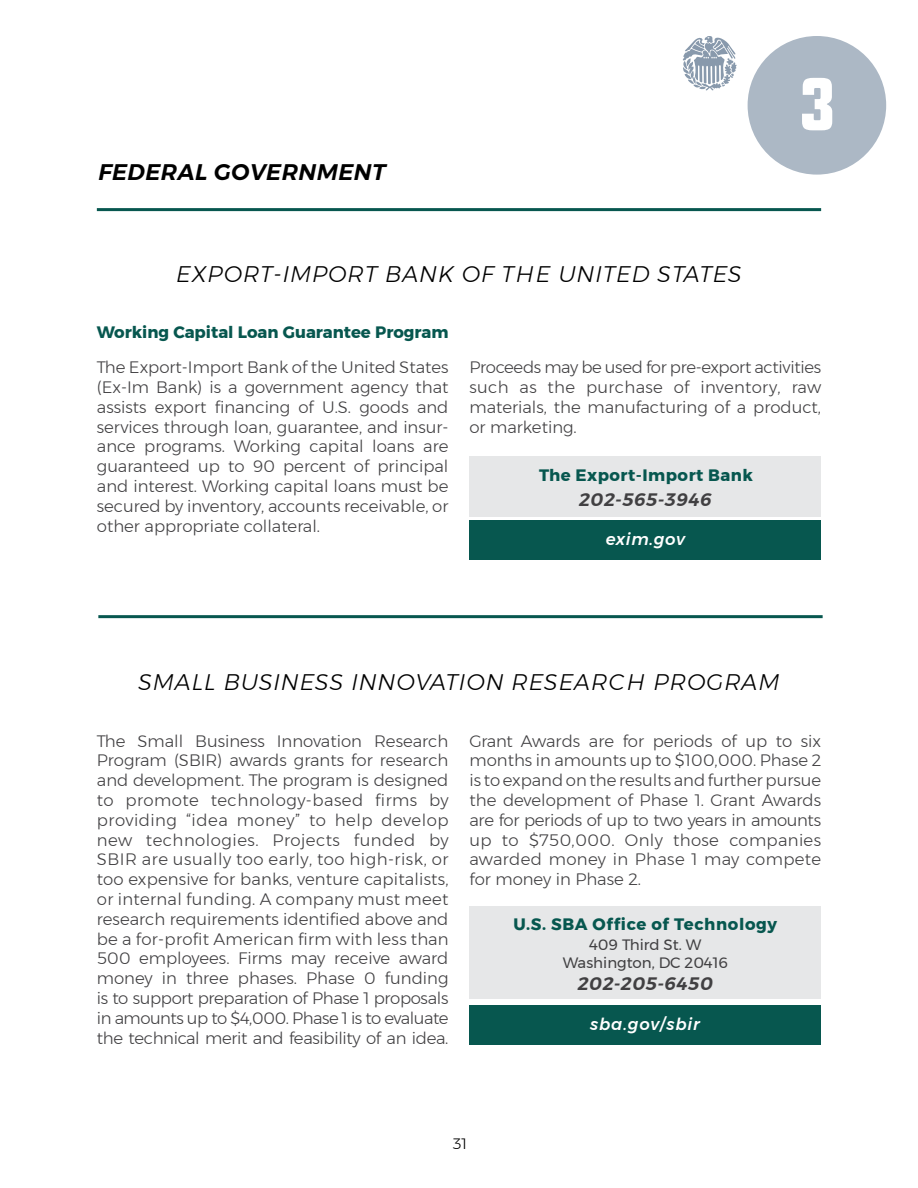
<style>
.page{position:relative;width:918px;height:1188px;background:#fff}
.page>*{position:absolute;margin:0;border:0;box-sizing:border-box;transform-origin:0 0}
.t1{font:75px "Montana";color:#fff}
.t2{font:italic 300 22.5px "Montserrat";letter-spacing:.04em;color:#000}
.t3{font:italic 600 22.5px "Montserrat";letter-spacing:.02em;color:#000}
.t4{font:italic 600 18px "Montserrat";color:#414042}
.t5{font:300 16.5px/19.8px "Montserrat";color:#414042;text-align:justify}
.t6{font:700 16.5px "Montserrat";color:#07574f}
.t7{font:700 16.5px "Montserrat";letter-spacing:.04em;color:#07574f}
.t8{font:700 16.5px "Montserrat";letter-spacing:.03em;color:#07574f}
.t9{font:italic 500 16.5px "Montserrat";letter-spacing:.045em;color:#fff}
.t10{font:15px/18px "Montserrat";color:#414042;text-align:center}
.t11{font:300 15px "Montserrat";color:#000}
</style>
<div class="page">
<div style="left:748px;top:36px;width:138px;height:139px;background:#acb8c5;border-radius:50%"></div>
<hr style="left:97px;top:208px;width:724px;height:3px;background:#07574f">
<svg style="left:683px;top:36px;width:54px;height:55px"></svg>
<hr style="left:98px;top:615px;width:725px;height:3px;background:#07574f">
<div style="left:470px;top:456px;width:351px;height:60px;background:#e6e7e8"></div>
<div style="left:470px;top:906px;width:351px;height:93px;background:#e6e7e8"></div>
<div style="left:470px;top:520px;width:351px;height:39px;background:#07574f"></div>
<div style="left:470px;top:1005px;width:351px;height:39px;background:#07574f"></div>
<h2 class="t3" style="left:98px;top:154px;width:289px">FEDERAL GOVERNMENT</h2>
<h2 class="t2" style="left:176px;top:257px;width:567px">EXPORT-IMPORT BANK OF THE UNITED STATES</h2>
<h1 class="t1" style="left:795px;top:70px;width:46px">3</h1>
<p class="t6" style="left:97px;top:319px;width:353px">Working Capital Loan Guarantee Program</p>
<p class="t5" style="left:97px;top:357px;width:353px">The Export-Import Bank of the United States (Ex-Im Bank) is a government agency that assists export financing of U.S. goods and services through loan, guarantee, and insur&shy;ance programs. Working capital loans are guaranteed up to 90 percent of principal and interest. Working capital loans must be secured by inventory, accounts receivable, or other appropriate collateral.</p>
<p class="t5" style="left:469px;top:357px;width:353px">Proceeds may be used for pre-export activities such as the purchase of inventory, raw materials, the manufacturing of a product, or marketing.</p>
<p class="t8" style="left:539px;top:462px;width:215px">The Export-Import Bank</p>
<p class="t4" style="left:579px;top:485px;width:135px">202-565-3946</p>
<p class="t9" style="left:606px;top:526px;width:81px">exim.gov</p>
<h2 class="t2" style="left:138px;top:665px;width:643px">SMALL BUSINESS INNOVATION RESEARCH PROGRAM</h2>
<p class="t5" style="left:97px;top:731px;width:353px">The Small Business Innovation Research Program (SBIR) awards grants for research and development. The program is designed to promote technology-based firms by providing “idea money” to help develop new technologies. Projects funded by SBIR are usually too early, too high-risk, or too expensive for banks, venture capitalists, or internal funding. A company must meet research requirements identified above and be a for-profit American firm with less than 500 employees. Firms may receive award money in three phases. Phase 0 funding is to support preparation of Phase 1 proposals in amounts up to $4,000. Phase 1 is to evaluate the technical merit and feasibility of an idea.</p>
<p class="t5" style="left:469px;top:731px;width:353px">Grant Awards are for periods of up to six months in amounts up to $100,000. Phase 2 is to expand on the results and further pursue the development of Phase 1. Grant Awards are for periods of up to two years in amounts up to $750,000. Only those companies awarded money in Phase 1 may compete for money in Phase 2.</p>
<p class="t7" style="left:513px;top:910px;width:265px">U.S. SBA Office of Technology</p>
<p class="t10" style="left:563px;top:936px;width:167px">409 Third St. W<br>Washington, DC 20416</p>
<p class="t4" style="left:577px;top:970px;width:137px">202-205-6450</p>
<p class="t9" style="left:590px;top:1011px;width:111px">sba.gov/sbir</p>
<p class="t11" style="left:453px;top:1132px;width:16px">31</p>
</div>
